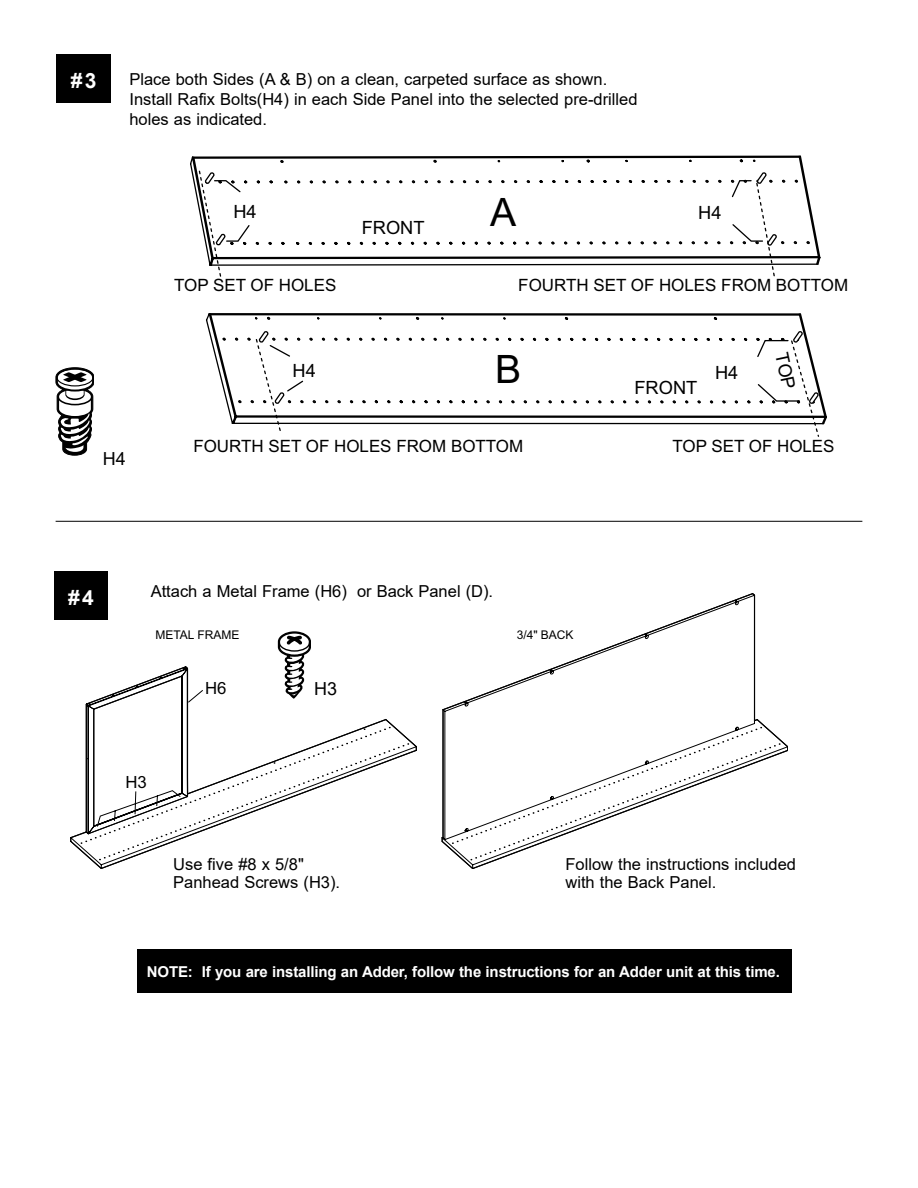
<style>
.page{position:relative;width:918px;height:1188px;background:#fff}
.page>*{position:absolute;margin:0;border:0;box-sizing:border-box;transform-origin:0 0}
.t1{font:39.15px "Arial";color:#000}
.t2{font:700 21px "Arial";color:#fff}
.t3{font:18.3px "Arial";color:#000}
.t4{font:18px "Arial";color:#000}
.t5{font:16.95px "Arial";color:#000}
.t6{font:16.8px "Arial";color:#000}
.t7{font:16.5px/19.8px "Arial";color:#000}
.t8{font:700 15px "Arial";letter-spacing:-.01em;color:#fff}
.t9{font:12px "Arial";color:#000}
</style>
<div class="page">
<div style="left:57px;top:54px;width:54px;height:49px;background:#000"></div>
<svg style="left:205px;top:156px;width:616px;height:268px"></svg>
<svg style="left:208px;top:312px;width:501px;height:92px"></svg>
<svg style="left:776px;top:171px;width:1px;height:76px"></svg>
<svg style="left:258px;top:330px;width:46px;height:8px"></svg>
<svg style="left:198px;top:170px;width:578px;height:109px"></svg>
<svg style="left:255px;top:338px;width:564px;height:99px"></svg>
<svg style="left:558px;top:593px;width:230px;height:177px"></svg>
<svg style="left:70px;top:666px;width:667px;height:203px"></svg>
<svg style="left:80px;top:668px;width:286px;height:176px"></svg>
<svg style="left:97px;top:689px;width:107px;height:138px"></svg>
<div style="left:54px;top:571px;width:54px;height:49px;background:#000"></div>
<div style="left:149px;top:583px;width:465px;height:30px;background:#fff"></div>
<div style="left:268px;top:626px;width:47px;height:79px;background:#fff"></div>
<svg style="left:278px;top:631px;width:33px;height:68px"></svg>
<div style="left:313px;top:680px;width:31px;height:29px;background:#fff"></div>
<div style="left:172px;top:856px;width:186px;height:48px;background:#fff"></div>
<div style="left:564px;top:857px;width:235px;height:48px;background:#fff"></div>
<div style="left:137px;top:949px;width:655px;height:43px;background:#000"></div>
<hr style="left:56px;top:521px;width:806px;height:1px;background:#000">
<svg style="left:56px;top:367px;width:38px;height:89px"></svg>
<div style="left:56px;top:368px;width:38px;height:18px;border:1px solid #000;border-radius:50%"></div>
<svg style="left:709px;top:312px;width:118px;height:113px"></svg>
<p class="t2" style="left:71px;top:66px;width:27px">#3</p>
<p class="t7" style="left:129px;top:69px;width:510px">Place both Sides (A &amp; B) on a clean, carpeted surface as shown.<br>Install Rafix Bolts(H4) in each Side Panel into the selected pre-drilled holes as indicated.</p>
<h1 class="t1" style="left:490px;top:185px;width:28px">A</h1>
<p class="t3" style="left:233px;top:199px;width:25px">H4</p>
<p class="t3" style="left:698px;top:200px;width:25px">H4</p>
<p class="t3" style="left:362px;top:215px;width:64px">FRONT</p>
<p class="t5" style="left:174px;top:274px;width:164px">TOP SET OF HOLES</p>
<p class="t5" style="left:518px;top:274px;width:331px">FOURTH SET OF HOLES FROM BOTTOM</p>
<p class="t4" style="left:103px;top:446px;width:25px">H4</p>
<h1 class="t1" style="left:495px;top:343px;width:28px">B</h1>
<p class="t3" style="left:293px;top:358px;width:25px">H4</p>
<p class="t3" style="left:715px;top:360px;width:25px">H4</p>
<p class="t3" style="left:634px;top:375px;width:64px">FRONT</p>
<p class="t5" style="left:193px;top:434px;width:331px">FOURTH SET OF HOLES FROM BOTTOM</p>
<p class="t5" style="left:672px;top:434px;width:164px">TOP SET OF HOLES</p>
<p class="t2" style="left:68px;top:583px;width:27px">#4</p>
<p class="t7" style="left:151px;top:581px;width:344px">Attach a Metal Frame (H6) or Back Panel (D).</p>
<p class="t9" style="left:155px;top:626px;width:86px">METAL FRAME</p>
<p class="t9" style="left:517px;top:626px;width:58px">3/4" BACK</p>
<p class="t6" style="left:205px;top:676px;width:23px">H6</p>
<p class="t4" style="left:314px;top:676px;width:25px">H3</p>
<p class="t6" style="left:126px;top:771px;width:23px">H3</p>
<p class="t7" style="left:173px;top:855px;width:168px;line-height:18px">Use five #8 x 5/8"<br>Panhead Screws (H3).</p>
<p class="t7" style="left:565px;top:855px;width:232px;line-height:18px">Follow the instructions included with the Back Panel.</p>
<p class="t8" style="left:147px;top:961px;width:635px">NOTE: If you are installing an Adder, follow the instructions for an Adder unit at this time.</p>
</div>
